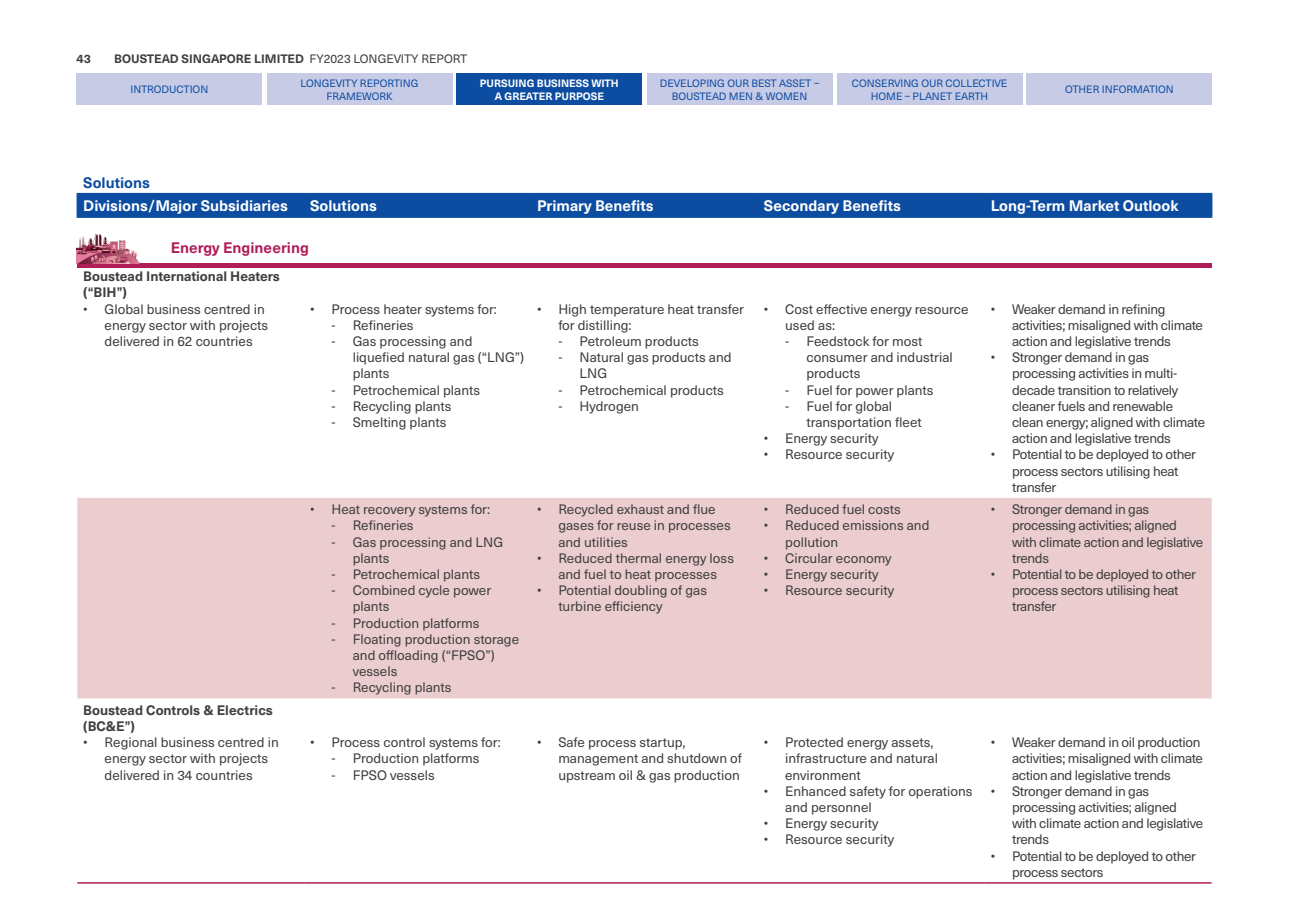
<style>
.page{position:relative;width:1289px;height:919px;background:#fff}
.page>*{position:absolute;margin:0;border:0;box-sizing:border-box;transform-origin:0 0}
.t1{font:700 15px "Neue Haas Unica W1 G";color:#fff}
.t2{font:700 15px "Neue Haas Unica W1 G";color:#b01e59}
.t3{font:700 15px "Neue Haas Unica W1 G";color:#0d4da1}
.t4{font:13.5px/16.2px "Neue Haas Unica W1 G";color:#3e3e3f}
.t5{font:13.5px/16.2px "Neue Haas Unica W1 G";letter-spacing:-.025em;color:#3e3e3f}
.t6{font:700 13.5px/16.2px "Neue Haas Unica W1 G";color:#3e3e3f}
.t7{font:700 12px "Neue Haas Unica W1 G";color:#3e3e3f}
.t8{font:10.5px/12.6px "Neue Haas Unica W1 G";color:#0d4da1;text-align:center}
.t9{font:700 10.5px/12.6px "Neue Haas Unica W1 G";color:#fff;text-align:center}
.s1{font-weight:400}
</style>
<div class="page">
<div style="left:77px;top:74px;width:185px;height:31px;background:#c7cbe6"></div>
<div style="left:456px;top:74px;width:186px;height:31px;background:#0d4da1"></div>
<div style="left:646px;top:74px;width:186px;height:31px;background:#c7cbe6"></div>
<div style="left:1026px;top:74px;width:186px;height:31px;background:#c7cbe6"></div>
<div style="left:836px;top:74px;width:186px;height:31px;background:#c7cbe6"></div>
<div style="left:267px;top:74px;width:185px;height:31px;background:#c7cbe6"></div>
<div style="left:77px;top:498px;width:1134px;height:200px;background:#ebcdcf"></div>
<hr style="left:77px;top:882px;width:227px;height:1px;background:#b01e59">
<hr style="left:304px;top:882px;width:227px;height:1px;background:#b01e59">
<hr style="left:531px;top:882px;width:227px;height:1px;background:#b01e59">
<hr style="left:758px;top:882px;width:226px;height:1px;background:#b01e59">
<hr style="left:984px;top:882px;width:227px;height:1px;background:#b01e59">
<hr style="left:77px;top:193px;width:227px;height:1px;background:#0d4da1">
<hr style="left:304px;top:193px;width:227px;height:1px;background:#0d4da1">
<hr style="left:531px;top:193px;width:227px;height:1px;background:#0d4da1">
<hr style="left:758px;top:193px;width:226px;height:1px;background:#0d4da1">
<hr style="left:984px;top:193px;width:228px;height:1px;background:#0d4da1">
<div style="left:77px;top:194px;width:1133px;height:22px;background:#0d4da1"></div>
<hr style="left:1210px;top:194px;width:2px;height:22px;background:#0d4da1">
<hr style="left:77px;top:216px;width:227px;height:2px;background:#0d4da1">
<hr style="left:304px;top:216px;width:227px;height:2px;background:#0d4da1">
<hr style="left:531px;top:216px;width:227px;height:2px;background:#0d4da1">
<hr style="left:758px;top:216px;width:226px;height:2px;background:#0d4da1">
<hr style="left:984px;top:216px;width:228px;height:2px;background:#0d4da1">
<hr style="left:77px;top:264px;width:1134px;height:4px;background:#b01e59">
<img style="left:77px;top:234px;width:63px;height:30px">
<p class="t7" style="left:77px;top:50px;width:16px">43</p>
<p class="t7" style="left:114px;top:50px;width:354px">BOUSTEAD SINGAPORE LIMITED <span class="s1">FY2023 LONGEVITY REPORT</span></p>
<p class="t8" style="left:130px;top:83px;width:79px">INTRODUCTION</p>
<p class="t9" style="left:480px;top:76px;width:140px">PURSUING BUSINESS WITH<br>A GREATER PURPOSE</p>
<p class="t8" style="left:660px;top:76px;width:161px">DEVELOPING OUR BEST ASSET –<br>BOUSTEAD MEN &amp; WOMEN</p>
<p class="t8" style="left:851px;top:76px;width:157px">CONSERVING OUR COLLECTIVE<br>HOME – PLANET EARTH</p>
<p class="t8" style="left:300px;top:76px;width:119px">LONGEVITY REPORTING</p>
<p class="t8" style="left:326px;top:89px;width:68px">FRAMEWORK</p>
<p class="t8" style="left:1065px;top:83px;width:110px">OTHER INFORMATION</p>
<p class="t3" style="left:83px;top:171px;width:68px">Solutions</p>
<p class="t1" style="left:83px;top:194px;width:206px">Divisions/Major Subsidiaries</p>
<p class="t1" style="left:310px;top:194px;width:68px">Solutions</p>
<p class="t1" style="left:537px;top:194px;width:118px">Primary Benefits</p>
<p class="t1" style="left:764px;top:194px;width:139px">Secondary Benefits</p>
<p class="t1" style="left:990px;top:194px;width:189px">Long-Term Market Outlook</p>
<p class="t2" style="left:171px;top:236px;width:139px">Energy Engineering</p>
<p class="t6" style="left:83px;top:267px;width:198px">Boustead International Heaters (“BIH”)</p>
<p class="t4" style="left:105px;top:300px;width:165px;text-indent:-21px">• Global business centred in energy sector with projects delivered in 62 countries</p>
<p class="t4" style="left:310px;top:300px;width:188px">• Process heater systems for:</p>
<p class="t4" style="left:785px;top:300px;width:185px;text-indent:-21px">• Cost effective energy resource used as:</p>
<p class="t4" style="left:806px;top:332px;width:148px;text-indent:-21px">- Feedstock for most consumer and industrial products</p>
<p class="t4" style="left:785px;top:381px;width:150px">- Fuel for power plants</p>
<p class="t4" style="left:806px;top:397px;width:117px;text-indent:-21px">- Fuel for global transportation fleet</p>
<p class="t4" style="left:764px;top:429px;width:116px">• Energy security</p>
<p class="t4" style="left:764px;top:446px;width:132px">• Resource security</p>
<p class="t4" style="left:558px;top:300px;width:187px;text-indent:-21px">• High temperature heat transfer for distilling:</p>
<p class="t4" style="left:558px;top:332px;width:142px">- Petroleum products</p>
<p class="t4" style="left:579px;top:348px;width:153px;text-indent:-21px">- Natural gas products and<br>LNG</p>
<p class="t4" style="left:558px;top:381px;width:167px">- Petrochemical products</p>
<p class="t4" style="left:558px;top:397px;width:82px">- Hydrogen</p>
<p class="t5" style="left:1012px;top:300px;width:192px;text-indent:-21px">• Weaker demand in refining activities; misaligned with climate action and legislative trends</p>
<p class="t5" style="left:1012px;top:348px;width:194px;text-indent:-21px">• Stronger demand in gas processing activities in multi&shy;decade transition to relatively cleaner fuels and renewable clean energy; aligned with climate action and legislative trends</p>
<p class="t5" style="left:1012px;top:446px;width:185px;text-indent:-21px">• Potential to be deployed to other process sectors utilising heat transfer</p>
<p class="t4" style="left:331px;top:316px;width:84px">- Refineries</p>
<p class="t4" style="left:353px;top:332px;width:173px;text-indent:-21px">- Gas processing and liquefied natural gas (“LNG”) plants</p>
<p class="t4" style="left:331px;top:381px;width:150px">- Petrochemical plants</p>
<p class="t4" style="left:331px;top:397px;width:122px">- Recycling plants</p>
<p class="t4" style="left:331px;top:413px;width:116px">- Smelting plants</p>
<p class="t4" style="left:310px;top:500px;width:181px">• Heat recovery systems for:</p>
<p class="t4" style="left:331px;top:516px;width:84px">- Refineries</p>
<p class="t4" style="left:353px;top:533px;width:152px;text-indent:-21px">- Gas processing and LNG plants</p>
<p class="t4" style="left:331px;top:565px;width:150px">- Petrochemical plants</p>
<p class="t4" style="left:353px;top:581px;width:140px;text-indent:-21px">- Combined cycle power plants</p>
<p class="t4" style="left:331px;top:614px;width:150px">- Production platforms</p>
<p class="t4" style="left:353px;top:630px;width:168px;text-indent:-21px">- Floating production storage and offloading (“FPSO”) vessels</p>
<p class="t4" style="left:331px;top:678px;width:122px">- Recycling plants</p>
<p class="t6" style="left:83px;top:701px;width:191px">Boustead Controls &amp; Electrics (BC&amp;E”)</p>
<p class="t4" style="left:105px;top:733px;width:176px;text-indent:-21px">• Regional business centred in energy sector with projects delivered in 34 countries</p>
<p class="t4" style="left:310px;top:733px;width:192px">• Process control systems for:</p>
<p class="t4" style="left:331px;top:749px;width:150px">- Production platforms</p>
<p class="t4" style="left:331px;top:766px;width:105px">- FPSO vessels</p>
<p class="t4" style="left:558px;top:500px;width:174px;text-indent:-21px">• Recycled exhaust and flue gases for reuse in processes and utilities</p>
<p class="t4" style="left:537px;top:549px;width:198px;text-align:center">• Reduced thermal energy loss and fuel to heat processes</p>
<p class="t4" style="left:558px;top:581px;width:150px;text-indent:-21px">• Potential doubling of gas turbine efficiency</p>
<p class="t4" style="left:764px;top:500px;width:138px">• Reduced fuel costs</p>
<p class="t4" style="left:785px;top:516px;width:146px;text-indent:-21px">• Reduced emissions and pollution</p>
<p class="t4" style="left:764px;top:549px;width:129px">• Circular economy</p>
<p class="t4" style="left:764px;top:565px;width:116px">• Energy security</p>
<p class="t4" style="left:764px;top:581px;width:132px">• Resource security</p>
<p class="t4" style="left:558px;top:733px;width:185px;text-indent:-21px">• Safe process startup, management and shutdown of upstream oil &amp; gas production</p>
<p class="t4" style="left:785px;top:733px;width:154px;text-indent:-21px">• Protected energy assets, infrastructure and natural environment</p>
<p class="t4" style="left:785px;top:782px;width:189px;text-indent:-21px">• Enhanced safety for operations and personnel</p>
<p class="t4" style="left:764px;top:814px;width:116px">• Energy security</p>
<p class="t4" style="left:764px;top:830px;width:132px">• Resource security</p>
<p class="t5" style="left:1012px;top:500px;width:193px;text-indent:-21px">• Stronger demand in gas processing activities; aligned with climate action and legislative trends</p>
<p class="t5" style="left:1012px;top:565px;width:185px;text-indent:-21px">• Potential to be deployed to other process sectors utilising heat transfer</p>
<p class="t5" style="left:1012px;top:733px;width:192px;text-indent:-21px">• Weaker demand in oil production activities; misaligned with climate action and legislative trends</p>
<p class="t5" style="left:1012px;top:782px;width:193px;text-indent:-21px">• Stronger demand in gas processing activities; aligned with climate action and legislative trends</p>
<p class="t5" style="left:1012px;top:847px;width:185px;text-indent:-21px">• Potential to be deployed to other process sectors</p>
</div>
